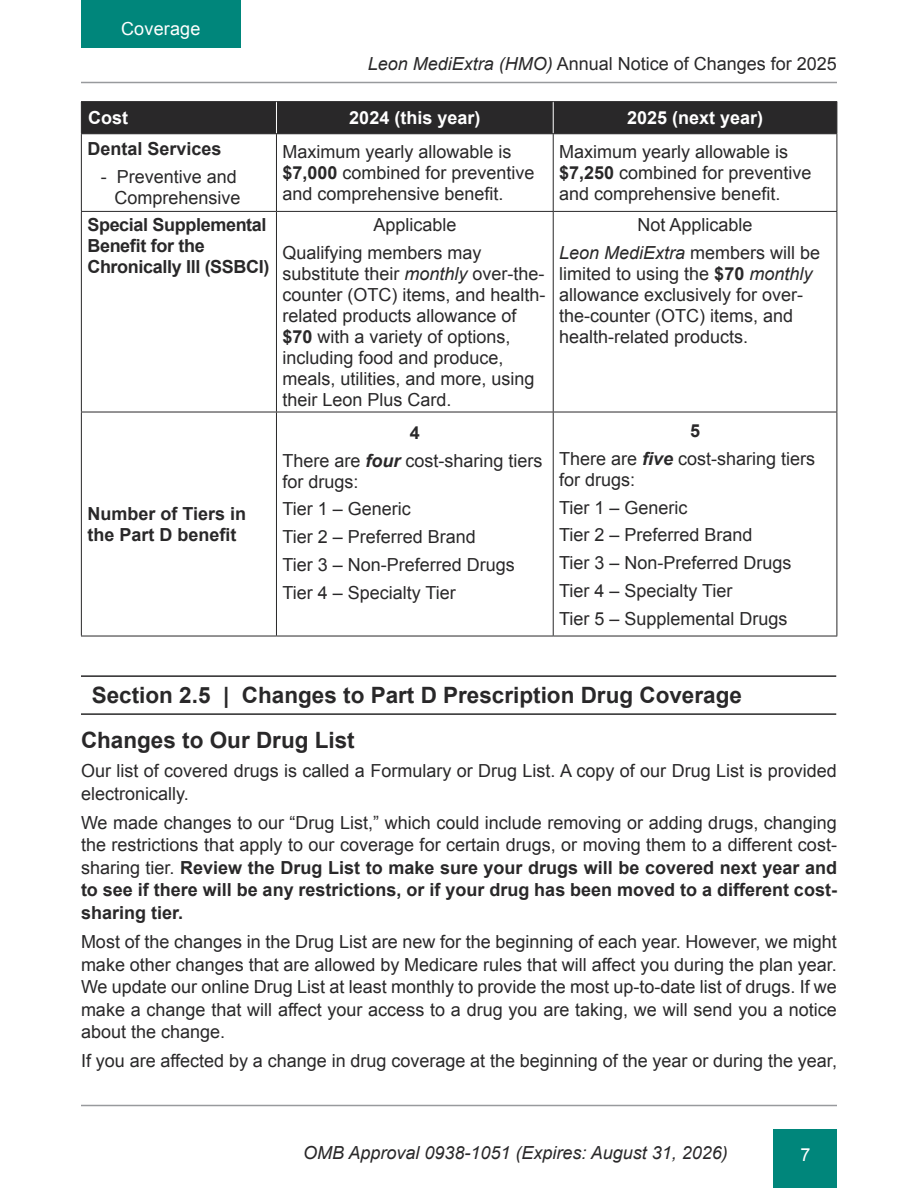
<style>
.page{position:relative;width:918px;height:1188px;background:#fff}
.page>*{position:absolute;margin:0;border:0;box-sizing:border-box;transform-origin:0 0}
.t1{font:700 22.5px/44.5px "Arial";color:#292829}
.t2{font:18px/21px "Arial";color:#292829}
.t3{font:700 18px/21px "Arial";letter-spacing:-.02em;color:#292829}
.t4{font:700 18px/21px "Arial";color:#292829}
.t5{font:italic 18px "Arial";color:#292829}
.t6{font:700 18px "Arial";color:#fff}
.t7{font:18px "Arial";letter-spacing:.01em;color:#fff}
.s1{font-style:italic}
.s2{font-weight:700}
.s3{font-weight:700;font-style:italic}
</style>
<div class="page">
<hr style="left:81px;top:82px;width:756px;height:1px;background:#989a9d">
<hr style="left:81px;top:1105px;width:756px;height:1px;background:#989a9d">
<div style="left:774px;top:1129px;width:63px;height:59px;background:#00867b"></div>
<div style="left:81px;top:0;width:160px;height:48px;background:#00867b"></div>
<div style="left:82px;top:102px;width:755px;height:31px;background:#292829"></div>
<hr style="left:276px;top:102px;width:1px;height:31px;background:#fff">
<hr style="left:553px;top:102px;width:1px;height:31px;background:#fff">
<hr style="left:81px;top:102px;width:1px;height:31px;background:#292829">
<hr style="left:81px;top:101px;width:195px;height:1px;background:#292829">
<hr style="left:276px;top:101px;width:277px;height:1px;background:#292829">
<hr style="left:553px;top:101px;width:284px;height:1px;background:#292829">
<hr style="left:837px;top:102px;width:1px;height:31px;background:#292829">
<hr style="left:81px;top:134px;width:1px;height:77px;background:#292829">
<hr style="left:81px;top:133px;width:195px;height:1px;background:#292829">
<hr style="left:276px;top:134px;width:1px;height:77px;background:#292829">
<hr style="left:276px;top:133px;width:277px;height:1px;background:#292829">
<hr style="left:553px;top:134px;width:1px;height:77px;background:#292829">
<hr style="left:553px;top:133px;width:284px;height:1px;background:#292829">
<hr style="left:837px;top:134px;width:1px;height:77px;background:#292829">
<hr style="left:81px;top:212px;width:1px;height:200px;background:#292829">
<hr style="left:81px;top:211px;width:195px;height:1px;background:#292829">
<hr style="left:276px;top:212px;width:1px;height:200px;background:#292829">
<hr style="left:276px;top:211px;width:277px;height:1px;background:#292829">
<hr style="left:553px;top:212px;width:1px;height:200px;background:#292829">
<hr style="left:553px;top:211px;width:284px;height:1px;background:#292829">
<hr style="left:837px;top:212px;width:1px;height:200px;background:#292829">
<hr style="left:81px;top:412px;width:1px;height:224px;background:#292829">
<hr style="left:81px;top:412px;width:195px;height:1px;background:#292829">
<hr style="left:81px;top:636px;width:195px;height:1px;background:#292829">
<hr style="left:276px;top:412px;width:1px;height:224px;background:#292829">
<hr style="left:276px;top:412px;width:277px;height:1px;background:#292829">
<hr style="left:276px;top:636px;width:277px;height:1px;background:#292829">
<hr style="left:553px;top:412px;width:1px;height:224px;background:#292829">
<hr style="left:553px;top:412px;width:284px;height:1px;background:#292829">
<hr style="left:837px;top:412px;width:1px;height:224px;background:#292829">
<hr style="left:553px;top:636px;width:284px;height:1px;background:#292829">
<hr style="left:81px;top:675px;width:755px;height:2px;background:#292829">
<hr style="left:81px;top:713px;width:755px;height:2px;background:#292829">
<p class="t7" style="left:121px;top:17px;width:81px">Coverage</p>
<p class="t2" style="left:368px;top:53px;width:471px"><span class="s1">Leon MediExtra (HMO)</span> Annual Notice of Changes for 2025</p>
<p class="t6" style="left:88px;top:106px;width:41px">Cost</p>
<p class="t6" style="left:349px;top:106px;width:133px">2024 (this year)</p>
<p class="t6" style="left:627px;top:106px;width:138px">2025 (next year)</p>
<p class="t4" style="left:87px;top:139px;width:136px">Dental Services</p>
<p class="t2" style="left:101px;top:166px;width:141px;text-align:right">- Preventive and<br>Comprehensive</p>
<p class="t2" style="left:282px;top:142px;width:254px">Maximum yearly allowable is <span class="s2">$7,000</span> combined for preventive and comprehensive benefit.</p>
<p class="t2" style="left:559px;top:142px;width:254px">Maximum yearly allowable is <span class="s2">$7,250</span> combined for preventive and comprehensive benefit.</p>
<p class="t3" style="left:87px;top:215px;width:184px">Special Supplemental<br>Benefit for the<br>Chronically Ill (SSBCI)</p>
<p class="t2" style="left:282px;top:211px;width:201px;line-height:27.8px;text-indent:91px">Applicable<br>Qualifying members may</p>
<p class="t2" style="left:282px;top:263px;width:265px">substitute their <span class="s1">monthly</span> over-the&shy;counter (OTC) items, and health&shy;related products allowance of <span class="s2">$70</span> with a variety of options, including food and produce, meals, utilities, and more, using their Leon Plus Card.</p>
<p class="t4" style="left:87px;top:504px;width:160px">Number of Tiers in the Part D benefit</p>
<p class="t2" style="left:282px;top:419px;width:262px;line-height:27.8px;text-align:center"><span class="s2">4<br></span>There are <span class="s3">four</span> cost-sharing tiers</p>
<p class="t2" style="left:282px;top:468px;width:234px;line-height:27.8px">for drugs:<br>Tier 1 – Generic<br>Tier 2 – Preferred Brand<br>Tier 3 – Non-Preferred Drugs<br>Tier 4 – Specialty Tier</p>
<p class="t2" style="left:559px;top:211px;width:263px;line-height:27.8px;text-align:center">Not Applicable<br><span class="s1">Leon MediExtra</span> members will be</p>
<p class="t2" style="left:559px;top:264px;width:255px">limited to using the <span class="s2">$70</span> <span class="s1">monthly </span>allowance exclusively for over&shy;the-counter (OTC) items, and health-related products.</p>
<p class="t2" style="left:559px;top:417px;width:258px;line-height:27.8px;text-indent:131px"><span class="s2">5<br></span>There are <span class="s3">five</span> cost-sharing tiers</p>
<p class="t2" style="left:559px;top:466px;width:234px;line-height:27.8px">for drugs:<br>Tier 1 – Generic<br>Tier 2 – Preferred Brand<br>Tier 3 – Non-Preferred Drugs<br>Tier 4 – Specialty Tier<br>Tier 5 – Supplemental Drugs</p>
<p class="t1" style="left:81px;top:674px;width:663px;text-indent:11px">Section 2.5 | Changes to Part D Prescription Drug Coverage<br>Changes to Our Drug List</p>
<p class="t2" style="left:81px;top:760px;width:757px;line-height:22.5px">Our list of covered drugs is called a Formulary or Drug List. A copy of our Drug List is provided electronically.</p>
<p class="t2" style="left:81px;top:811px;width:758px;line-height:22.5px;text-align:justify">We made changes to our “Drug List,” which could include removing or adding drugs, changing the restrictions that apply to our coverage for certain drugs, or moving them to a different cost&shy;sharing tier. <span class="s2">Review the Drug List to make sure your drugs will be covered next year and to see if there will be any restrictions, or if your drug has been moved to a different cost&shy;sharing tier.</span></p>
<p class="t2" style="left:81px;top:931px;width:758px;line-height:22.5px;text-align:justify">Most of the changes in the Drug List are new for the beginning of each year. However, we might make other changes that are allowed by Medicare rules that will affect you during the plan year.<br>We update our online Drug List at least monthly to provide the most up-to-date list of drugs. If we make a change that will affect your access to a drug you are taking, we will send you a notice about the change.</p>
<p class="t2" style="left:81px;top:1051px;width:758px">If you are affected by a change in drug coverage at the beginning of the year or during the year,</p>
<p class="t5" style="left:303px;top:1141px;width:426px">OMB Approval 0938-1051 (Expires: August 31, 2026)</p>
<p class="t7" style="left:800px;top:1142px;width:12px">7</p>
</div>
